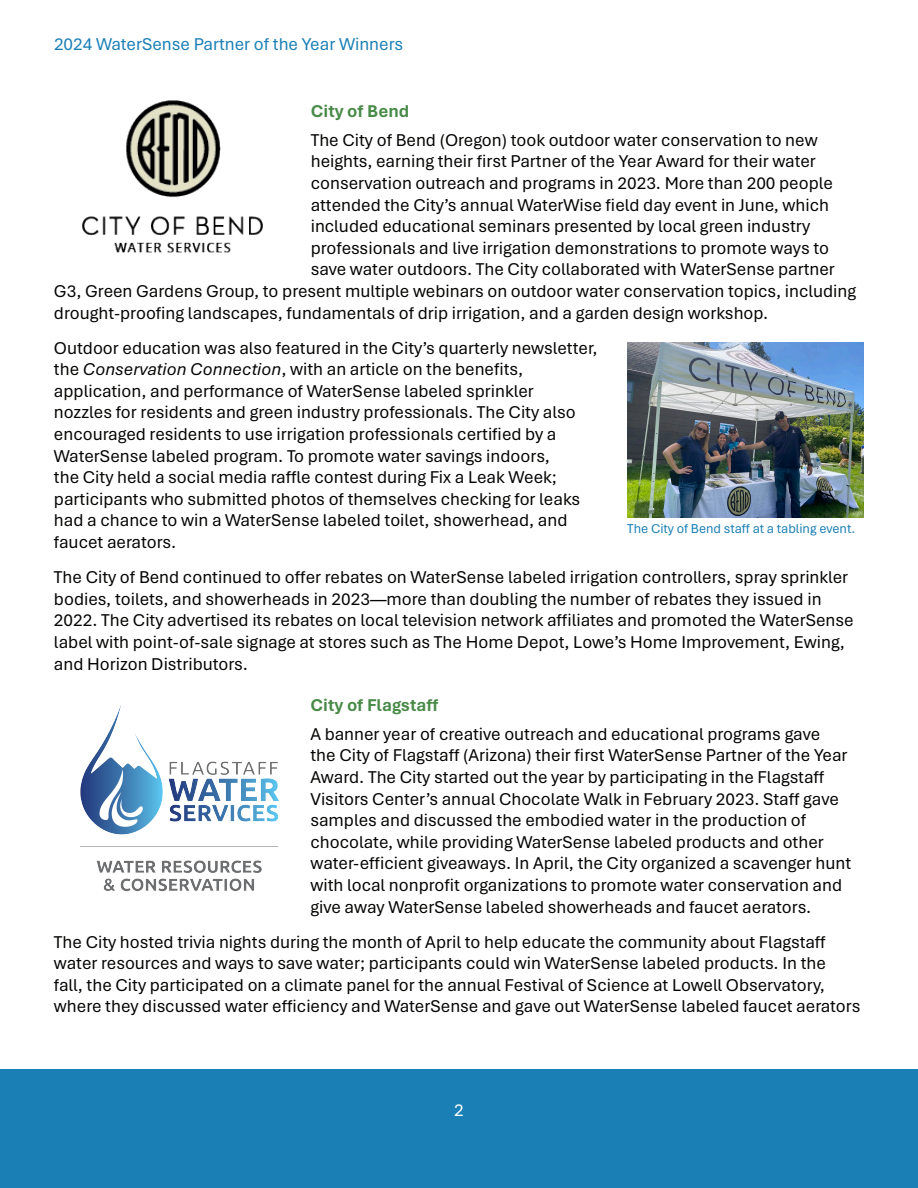
<style>
.page{position:relative;width:918px;height:1188px;background:#fff}
.page>*{position:absolute;margin:0;border:0;box-sizing:border-box;transform-origin:0 0}
.t1{font:18px/21.6px "Aptos";color:#040503}
.t2{font:18px "Aptos";color:#1a7fb5}
.t3{font:700 18px "Aptos";color:#488a48}
.t4{font:18px "Aptos";color:#fff}
.t5{font:13.5px "Aptos";color:#1a7fb5}
.s1{font-style:italic}
</style>
<div class="page">
<div style="left:0;top:1069px;width:918px;height:119px;background:#1a7fb5"></div>
<img style="left:82px;top:100px;width:180px;height:153px">
<img style="left:627px;top:343px;width:237px;height:175px">
<img style="left:80px;top:705px;width:199px;height:187px">
<p class="t2" style="left:54px;top:32px;width:351px">2024 WaterSense Partner of the Year Winners</p>
<p class="t3" style="left:311px;top:99px;width:100px">City of Bend</p>
<p class="t1" style="left:311px;top:128px;width:508px">The City of Bend (Oregon) took outdoor water conservation to new</p>
<p class="t1" style="left:311px;top:150px;width:507px">heights, earning their first Partner of the Year Award for their water</p>
<p class="t1" style="left:311px;top:172px;width:524px">conservation outreach and programs in 2023. More than 200 people</p>
<p class="t1" style="left:311px;top:193px;width:520px">attended the City’s annual WaterWise field day event in June, which</p>
<p class="t1" style="left:311px;top:215px;width:501px">included educational seminars presented by local green industry</p>
<p class="t1" style="left:311px;top:236px;width:520px">professionals and live irrigation demonstrations to promote ways to</p>
<p class="t1" style="left:311px;top:258px;width:526px">save water outdoors. The City collaborated with WaterSense partner</p>
<p class="t1" style="left:54px;top:280px;width:804px">G3, Green Gardens Group, to present multiple webinars on outdoor water conservation topics, including</p>
<p class="t1" style="left:54px;top:301px;width:716px">drought-proofing landscapes, fundamentals of drip irrigation, and a garden design workshop.</p>
<p class="t1" style="left:54px;top:336px;width:545px">Outdoor education was also featured in the City’s quarterly newsletter, the <span class="s1">Conservation Connection</span>, with an article on the benefits, application, and performance of WaterSense labeled sprinkler<br>nozzles for residents and green industry professionals. The City also encouraged residents to use irrigation professionals certified by a WaterSense labeled program. To promote water savings indoors,<br>the City held a social media raffle contest during Fix a Leak Week; participants who submitted photos of themselves checking for leaks had a chance to win a WaterSense labeled toilet, showerhead, and faucet aerators.</p>
<p class="t1" style="left:54px;top:566px;width:801px">The City of Bend continued to offer rebates on WaterSense labeled irrigation controllers, spray sprinkler bodies, toilets, and showerheads in 2023—more than doubling the number of rebates they issued in 2022. The City advertised its rebates on local television network affiliates and promoted the WaterSense label with point-of-sale signage at stores such as The Home Depot, Lowe’s Home Improvement, Ewing, and Horizon Distributors.</p>
<p class="t3" style="left:310px;top:693px;width:129px">City of Flagstaff</p>
<p class="t1" style="left:310px;top:722px;width:542px">A banner year of creative outreach and educational programs gave<br>the City of Flagstaff (Arizona) their first WaterSense Partner of the Year Award. The City started out the year by participating in the Flagstaff Visitors Center’s annual Chocolate Walk in February 2023. Staff gave samples and discussed the embodied water in the production of chocolate, while providing WaterSense labeled products and other water-efficient giveaways. In April, the City organized a scavenger hunt with local nonprofit organizations to promote water conservation and give away WaterSense labeled showerheads and faucet aerators.</p>
<p class="t1" style="left:54px;top:930px;width:808px">The City hosted trivia nights during the month of April to help educate the community about Flagstaff water resources and ways to save water; participants could win WaterSense labeled products. In the<br>fall, the City participated on a climate panel for the annual Festival of Science at Lowell Observatory, where they discussed water efficiency and WaterSense and gave out WaterSense labeled faucet aerators</p>
<p class="t5" style="left:627px;top:520px;width:229px">The City of Bend staff at a tabling event.</p>
<p class="t4" style="left:454px;top:1098px;width:11px">2</p>
</div>
